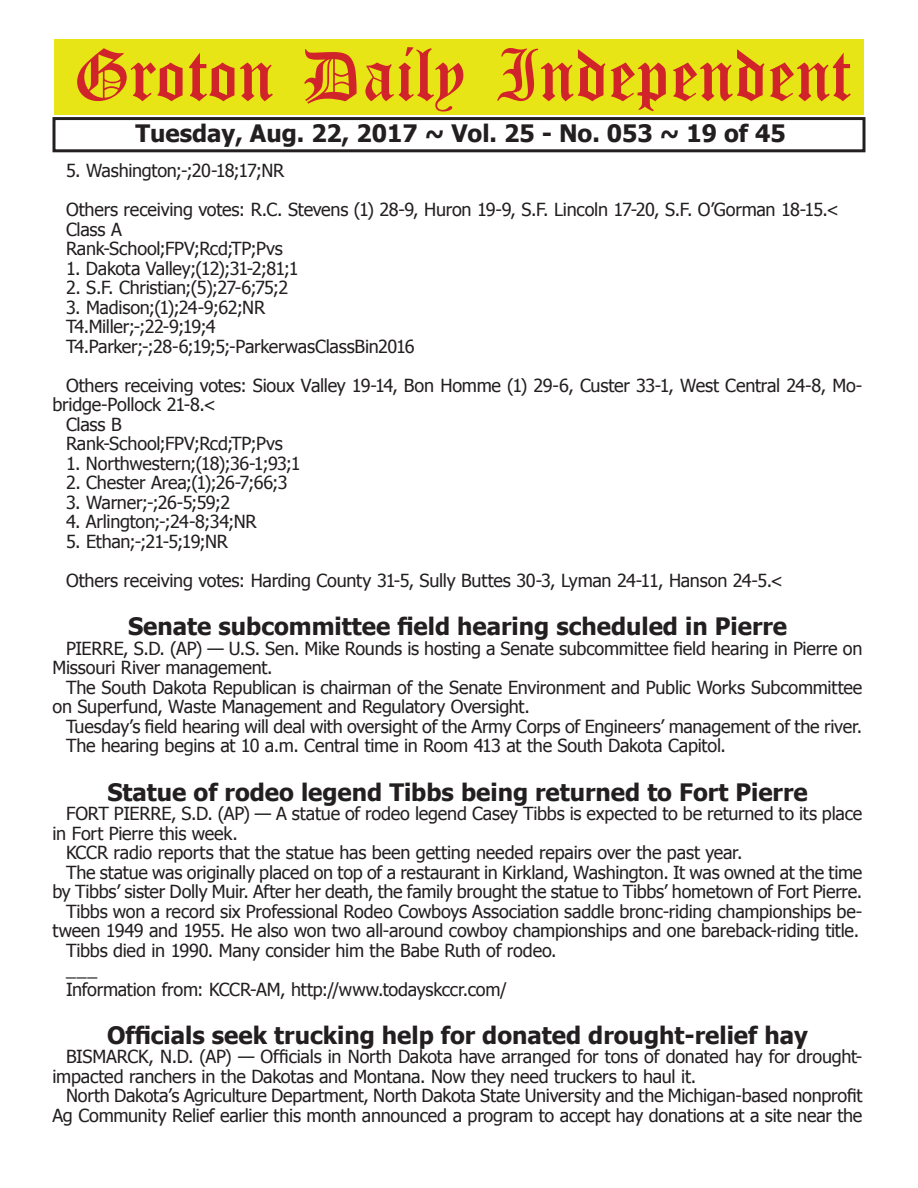
<style>
.page{position:relative;width:918px;height:1188px;background:#fff}
.page>*{position:absolute;margin:0;border:0;box-sizing:border-box;transform-origin:0 0}
.t1{font:54px "Old English Five";color:#d1232a}
.t2{font:700 24px "Tahoma";color:#231f20}
.t3{font:18px/19.5px "Tahoma";letter-spacing:-.015em;color:#231f20}
</style>
<div class="page">
<div style="left:52px;top:117px;width:814px;height:35px;border:3px solid #231f20"></div>
<div style="left:54px;top:40px;width:810px;height:75px;background:#e7e515"></div>
<h1 class="t1" style="left:73px;top:50px;width:779px">Groton Daily Independent</h1>
<h2 class="t2" style="left:135px;top:116px;width:652px">Tuesday, Aug. 22, 2017 ~ Vol. 25 - No. 053 ~ 19 of 45</h2>
<p class="t3" style="left:66px;top:151px;width:775px;line-height:39px">5. Washington;-;20-18;17;NR<br>Others receiving votes: R.C. Stevens (1) 28-9, Huron 19-9, S.F. Lincoln 17-20, S.F. O’Gorman 18-15.&lt;</p>
<p class="t3" style="left:66px;top:219px;width:219px">Class A<br>Rank-School;FPV;Rcd;TP;Pvs</p>
<p class="t3" style="left:66px;top:258px;width:234px">1. Dakota Valley;(12);31-2;81;1</p>
<p class="t3" style="left:66px;top:277px;width:224px">2. S.F. Christian;(5);27-6;75;2</p>
<p class="t3" style="left:66px;top:297px;width:350px">3. Madison;(1);24-9;62;NR<br>T4.Miller;-;22-9;19;4<br>T4.Parker;-;28-6;19;5;-ParkerwasClassBin2016</p>
<p class="t3" style="left:66px;top:375px;width:798px">Others receiving votes: Sioux Valley 19-14, Bon Homme (1) 29-6, Custer 33-1, West Central 24-8, Mo-</p>
<p class="t3" style="left:52px;top:394px;width:165px">bridge-Pollock 21-8.&lt;</p>
<p class="t3" style="left:66px;top:414px;width:57px">Class B</p>
<p class="t3" style="left:66px;top:433px;width:219px">Rank-School;FPV;Rcd;TP;Pvs</p>
<p class="t3" style="left:66px;top:453px;width:236px">1. Northwestern;(18);36-1;93;1</p>
<p class="t3" style="left:66px;top:472px;width:223px">2. Chester Area;(1);26-7;66;3</p>
<p class="t3" style="left:66px;top:492px;width:166px">3. Warner;-;26-5;59;2</p>
<p class="t3" style="left:66px;top:511px;width:192px">4. Arlington;-;24-8;34;NR</p>
<p class="t3" style="left:66px;top:521px;width:719px;line-height:39px">5. Ethan;-;21-5;19;NR<br>Others receiving votes: Harding County 31-5, Sully Buttes 30-3, Lyman 24-11, Hanson 24-5.&lt;</p>
<h2 class="t2" style="left:128px;top:610px;width:661px">Senate subcommittee field hearing scheduled in Pierre</h2>
<p class="t3" style="left:52px;top:638px;width:811px;text-indent:14px">PIERRE, S.D. (AP) — U.S. Sen. Mike Rounds is hosting a Senate subcommittee field hearing in Pierre on<br>Missouri River management.</p>
<p class="t3" style="left:52px;top:677px;width:811px;text-indent:14px">The South Dakota Republican is chairman of the Senate Environment and Public Works Subcommittee on Superfund, Waste Management and Regulatory Oversight.</p>
<p class="t3" style="left:66px;top:716px;width:798px">Tuesday’s field hearing will deal with oversight of the Army Corps of Engineers’ management of the river.<br>The hearing begins at 10 a.m. Central time in Room 413 at the South Dakota Capitol.</p>
<h2 class="t2" style="left:107px;top:775px;width:702px">Statue of rodeo legend Tibbs being returned to Fort Pierre</h2>
<p class="t3" style="left:66px;top:803px;width:798px">FORT PIERRE, S.D. (AP) — A statue of rodeo legend Casey Tibbs is expected to be returned to its place</p>
<p class="t3" style="left:52px;top:822px;width:187px">in Fort Pierre this week.</p>
<p class="t3" style="left:66px;top:842px;width:678px">KCCR radio reports that the statue has been getting needed repairs over the past year.</p>
<p class="t3" style="left:66px;top:861px;width:798px">The statue was originally placed on top of a restaurant in Kirkland, Washington. It was owned at the time</p>
<p class="t3" style="left:52px;top:881px;width:811px">by Tibbs’ sister Dolly Muir. After her death, the family brought the statue to Tibbs’ hometown of Fort Pierre.</p>
<p class="t3" style="left:66px;top:900px;width:798px">Tibbs won a record six Professional Rodeo Cowboys Association saddle bronc-riding championships be-</p>
<p class="t3" style="left:52px;top:920px;width:808px">tween 1949 and 1955. He also won two all-around cowboy championships and one bareback-riding title.</p>
<p class="t3" style="left:66px;top:939px;width:492px">Tibbs died in 1990. Many consider him the Babe Ruth of rodeo.</p>
<p class="t3" style="left:66px;top:959px;width:33px">___</p>
<p class="t3" style="left:66px;top:978px;width:442px">Information from: KCCR-AM, http://www.todayskccr.com/</p>
<h2 class="t2" style="left:107px;top:1018px;width:702px">Officials seek trucking help for donated drought-relief hay</h2>
<p class="t3" style="left:52px;top:1046px;width:811px;text-indent:14px">BISMARCK, N.D. (AP) — Officials in North Dakota have arranged for tons of donated hay for drought&shy;impacted ranchers in the Dakotas and Montana. Now they need truckers to haul it.</p>
<p class="t3" style="left:52px;top:1085px;width:811px;text-align:right">North Dakota’s Agriculture Department, North Dakota State University and the Michigan-based nonprofit<br>Ag Community Relief earlier this month announced a program to accept hay donations at a site near the</p>
</div>
